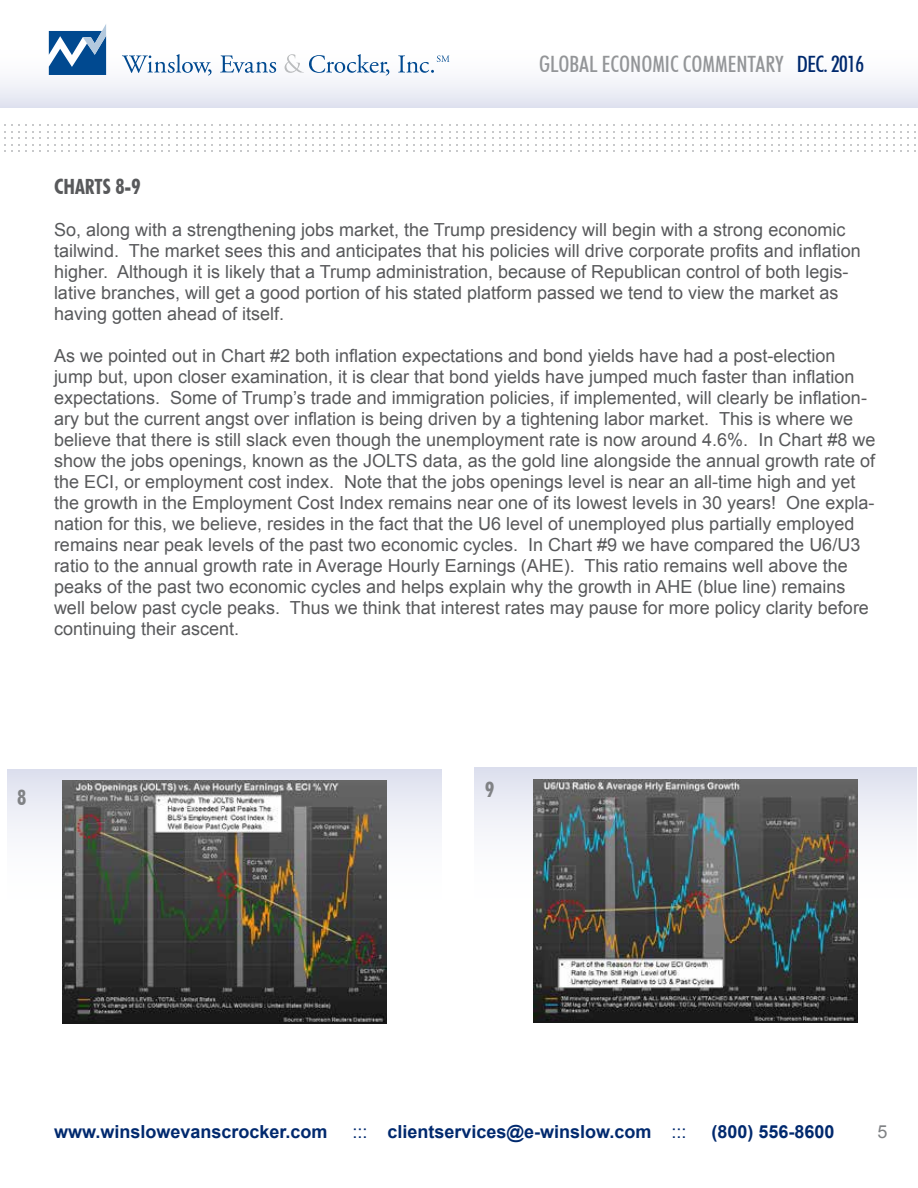
<style>
.page{position:relative;width:918px;height:1188px;background:#fff}
.page>*{position:absolute;margin:0;border:0;box-sizing:border-box;transform-origin:0 0}
.t1{font:500 condensed 22.5px "Futura BT";color:#939598}
.t2{font:700 condensed 21px "Futura BT";color:#58595b}
.t3{font:700 condensed 21px "Futura BT";color:#808285}
.t4{font:18px/21px "Arial";color:#58595b}
.t5{font:700 18px "Arial";color:#00296e}
.t6{font:18px "Arial";color:#808285}
.s1{color:#00296e}
.s2{font-weight:400}
</style>
<div class="page">
<svg style="left:370px;top:124px;width:30px;height:28px"></svg>
<svg style="left:413px;top:124px;width:23px;height:28px"></svg>
<svg style="left:456px;top:124px;width:23px;height:28px"></svg>
<svg style="left:499px;top:124px;width:23px;height:28px"></svg>
<svg style="left:542px;top:124px;width:23px;height:28px"></svg>
<svg style="left:578px;top:124px;width:30px;height:28px"></svg>
<svg style="left:621px;top:124px;width:30px;height:28px"></svg>
<svg style="left:664px;top:124px;width:30px;height:28px"></svg>
<svg style="left:11px;top:124px;width:23px;height:28px"></svg>
<svg style="left:54px;top:124px;width:23px;height:28px"></svg>
<svg style="left:97px;top:124px;width:23px;height:28px"></svg>
<svg style="left:133px;top:124px;width:30px;height:28px"></svg>
<svg style="left:176px;top:124px;width:30px;height:28px"></svg>
<svg style="left:219px;top:124px;width:30px;height:28px"></svg>
<svg style="left:262px;top:124px;width:30px;height:28px"></svg>
<svg style="left:305px;top:124px;width:30px;height:28px"></svg>
<svg style="left:348px;top:124px;width:9px;height:28px"></svg>
<svg style="left:721px;top:124px;width:23px;height:28px"></svg>
<svg style="left:757px;top:124px;width:30px;height:28px"></svg>
<svg style="left:800px;top:124px;width:30px;height:28px"></svg>
<svg style="left:843px;top:124px;width:30px;height:28px"></svg>
<svg style="left:886px;top:124px;width:30px;height:28px"></svg>
<div style="left:0;top:0;width:918px;height:108px;background:linear-gradient(to bottom,#fff,#ebecf5)"></div>
<svg style="left:49px;top:24px;width:57px;height:51px"></svg>
<svg style="left:122px;top:54px;width:90px;height:22px"></svg>
<svg style="left:220px;top:55px;width:56px;height:18px"></svg>
<svg style="left:285px;top:54px;width:104px;height:22px"></svg>
<svg style="left:398px;top:55px;width:51px;height:18px"></svg>
<div style="left:8px;top:769px;width:434px;height:266px;background:linear-gradient(to bottom,#e9eaf3,#fff)"></div>
<img style="left:63px;top:781px;width:324px;height:243px">
<svg style="left:474px;top:768px;width:443px;height:255px"></svg>
<img style="left:533px;top:779px;width:324px;height:243px">
<p class="t1" style="left:539px;top:51px;width:326px">GLOBAL ECONOMIC COMMENTARY <span class="s1">DEC. 2016</span></p>
<p class="t2" style="left:54px;top:174px;width:88px">CHARTS 8-9</p>
<p class="t4" style="left:54px;top:220px;width:809px">So, along with a strengthening jobs market, the Trump presidency will begin with a strong economic tailwind. The market sees this and anticipates that his policies will drive corporate profits and inflation higher. Although it is likely that a Trump administration, because of Republican control of both legis&shy;lative branches, will get a good portion of his stated platform passed we tend to view the market as having gotten ahead of itself.</p>
<p class="t4" style="left:54px;top:346px;width:823px">As we pointed out in Chart #2 both inflation expectations and bond yields have had a post-election jump but, upon closer examination, it is clear that bond yields have jumped much faster than inflation expectations. Some of Trump’s trade and immigration policies, if implemented, will clearly be inflation&shy;ary but the current angst over inflation is being driven by a tightening labor market. This is where we believe that there is still slack even though the unemployment rate is now around 4.6%. In Chart #8 we show the jobs openings, known as the JOLTS data, as the gold line alongside the annual growth rate of the ECI, or employment cost index. Note that the jobs openings level is near an all-time high and yet the growth in the Employment Cost Index remains near one of its lowest levels in 30 years! One expla&shy;nation for this, we believe, resides in the fact that the U6 level of unemployed plus partially employed remains near peak levels of the past two economic cycles. In Chart #9 we have compared the U6/U3 ratio to the annual growth rate in Average Hourly Earnings (AHE). This ratio remains well above the peaks of the past two economic cycles and helps explain why the growth in AHE (blue line) remains well below past cycle peaks. Thus we think that interest rates may pause for more policy clarity before continuing their ascent.</p>
<p class="t3" style="left:17px;top:785px;width:11px">8</p>
<p class="t3" style="left:485px;top:777px;width:11px">9</p>
<p class="t5" style="left:54px;top:1120px;width:275px">www.winslowevanscrocker.com</p>
<p class="t5" style="left:352px;top:1120px;width:336px"><span class="s2">:::</span> clientservices@e-winslow.com <span class="s2">:::</span></p>
<p class="t5" style="left:711px;top:1120px;width:125px">(800) 556-8600</p>
<p class="t6" style="left:878px;top:1120px;width:12px">5</p>
</div>
